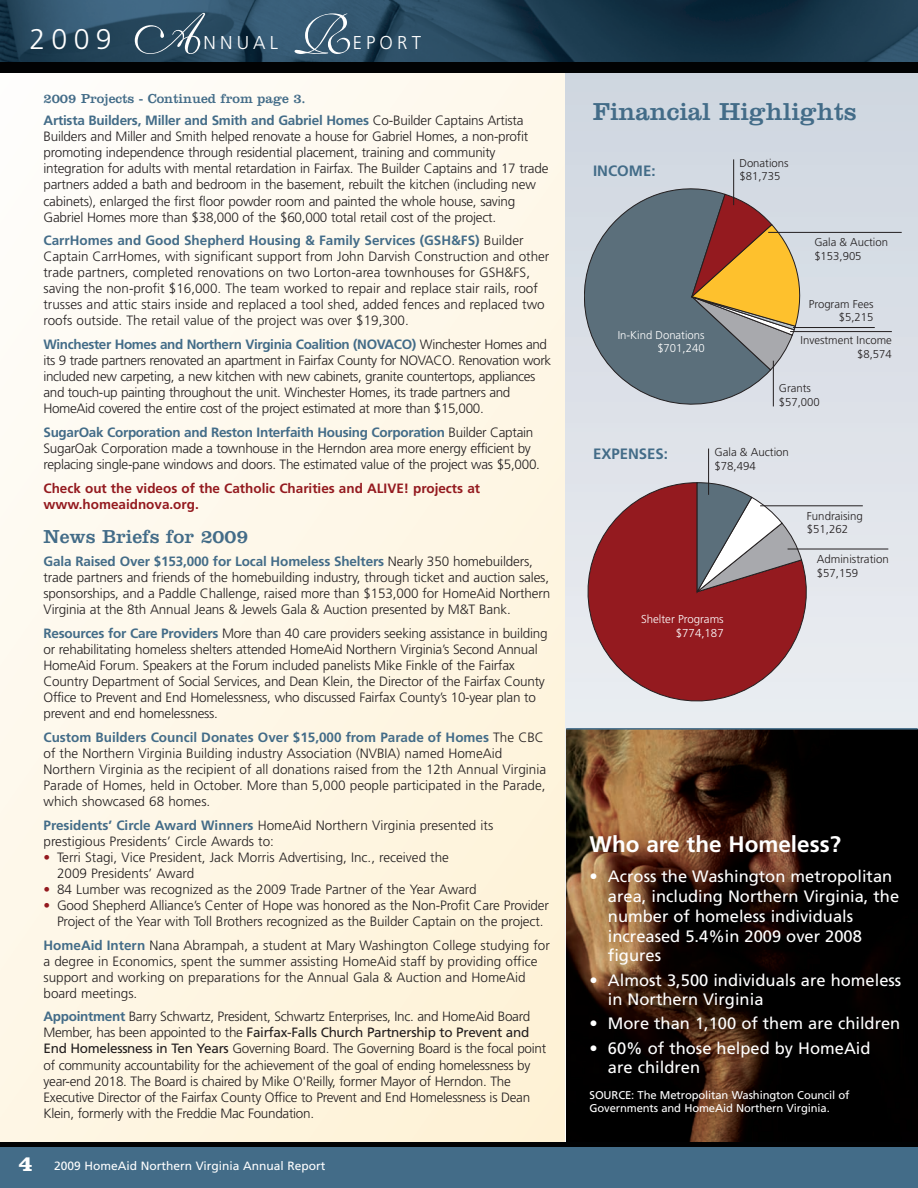
<style>
.page{position:relative;width:918px;height:1188px;background:#fff}
.page>*{position:absolute;margin:0;border:0;box-sizing:border-box;transform-origin:0 0}
.t1{font:57.6px "Shelley Volante Script";color:#fff}
.t2{font:300 28.5px "Frutiger";color:#fff}
.t3{font:25.5px "Clarendon";color:#436c88}
.t4{font:700 22.5px "Frutiger";color:#fff}
.t5{font:19.5px "Clarendon";color:#436c88}
.t6{font:300 18.6px "Frutiger";letter-spacing:.22em;color:#fff}
.t7{font:16.5px/19.8px "Frutiger";color:#fff}
.t8{font:700 15px "Frutiger";color:#436c88}
.t9{font:300 13.5px/16px "Frutiger";letter-spacing:-.015em;color:#231f20}
.t10{font:700 13.5px/16px "Frutiger";color:#941a1f}
.t11{font:13.5px "Clarendon";color:#436c88}
.t12{font:12px "Frutiger";color:#fff}
.t13{font:300 11.55px/13.8px "Frutiger";color:#231f20}
.t14{font:300 11.55px/13.8px "Frutiger";color:#fff;text-align:right}
.t15{font:300 11.4px/13.6px "Frutiger";color:#231f20}
.t16{font:300 11.4px/13.6px "Frutiger";color:#fff;text-align:right}
.t17{font:11.25px/13.5px "Frutiger";letter-spacing:-.01em;color:#fff}
.s1{font-family:"Shelley Volante Script";font-weight:400;font-size:57.6px}
.s2{font-weight:700;color:#436c88}
.s3{color:#941a1f}
.s4{font-weight:400}
.s5{font-family:"Clarendon";font-weight:700;font-size:22.5px}
</style>
<div class="page">
<div style="left:0;top:0;width:918px;height:1188px;background:linear-gradient(to bottom,#fdfaf4,#fdf3da)"></div>
<svg style="left:565px;top:72px;width:353px;height:1071px;background:#dadfe6"></svg>
<div style="left:0;top:0;width:918px;height:72px;background:#010203"></div>
<img style="left:0;top:0;width:918px;height:62px">
<svg style="left:584px;top:181px;width:222px;height:227px;background:#949189"></svg>
<hr style="left:733px;top:159px;width:1px;height:46px;background:#231f20">
<hr style="left:768px;top:232px;width:134px;height:1px;background:#231f20">
<hr style="left:793px;top:327px;width:82px;height:1px;background:#231f20">
<hr style="left:773px;top:361px;width:1px;height:45px;background:#231f20">
<hr style="left:790px;top:331px;width:102px;height:1px;background:#231f20">
<svg style="left:588px;top:482px;width:231px;height:219px;background:#a85257"></svg>
<svg style="left:696px;top:482px;width:106px;height:111px"></svg>
<hr style="left:708px;top:449px;width:1px;height:46px;background:#231f20">
<hr style="left:760px;top:505px;width:103px;height:1px;background:#231f20">
<hr style="left:788px;top:549px;width:100px;height:1px;background:#231f20">
<img style="left:566px;top:730px;width:352px;height:413px">
<hr style="left:566px;top:728px;width:352px;height:2px;background:#436c88">
<svg style="left:0;top:1143px;width:918px;height:5px;background:#0e171d"></svg>
<div style="left:0;top:1148px;width:918px;height:40px;background:#436c88"></div>
<h2 class="t2" style="left:29px;top:28px;width:176px">2009 <span class="s1">A</span></h2>
<h3 class="t6" style="left:204px;top:35px;width:76px">NNUAL</h3>
<h1 class="t1" style="left:292px;top:14px;width:62px">R</h1>
<h3 class="t6" style="left:353px;top:35px;width:70px">EPORT</h3>
<p class="t11" style="left:44px;top:94px;width:264px">2009 Projects - Continued from page 3.</p>
<p class="t9" style="left:44px;top:114px;width:507px"><span class="s2">Artista Builders, Miller and Smith and Gabriel Homes</span> Co-Builder Captains Artista Builders and Miller and Smith helped renovate a house for Gabriel Homes, a non-profit promoting independence through residential placement, training and community integration for adults with mental retardation in Fairfax. The Builder Captains and 17 trade partners added a bath and bedroom in the basement, rebuilt the kitchen (including new cabinets), enlarged the first floor powder room and painted the whole house, saving Gabriel Homes more than $38,000 of the $60,000 total retail cost of the project.</p>
<p class="t9" style="left:44px;top:234px;width:507px"><span class="s2">CarrHomes and Good Shepherd Housing &amp; Family Services (GSH&amp;FS)</span> Builder Captain CarrHomes, with significant support from John Darvish Construction and other trade partners, completed renovations on two Lorton-area townhouses for GSH&amp;FS, saving the non-profit $16,000. The team worked to repair and replace stair rails, roof trusses and attic stairs inside and replaced a tool shed, added fences and replaced two roofs outside. The retail value of the project was over $19,300.</p>
<p class="t9" style="left:44px;top:337px;width:509px"><span class="s2">Winchester Homes and Northern Virginia Coalition (NOVACO)</span> Winchester Homes and its 9 trade partners renovated an apartment in Fairfax County for NOVACO. Renovation work included new carpeting, a new kitchen with new cabinets, granite countertops, appliances and touch-up painting throughout the unit. Winchester Homes, its trade partners and HomeAid covered the entire cost of the project estimated at more than $15,000.</p>
<p class="t9" style="left:44px;top:425px;width:498px"><span class="s2">SugarOak Corporation and Reston Interfaith Housing Corporation</span> Builder Captain<br>SugarOak Corporation made a townhouse in the Herndon area more energy efficient by replacing single-pane windows and doors. The estimated value of the project was $5,000.</p>
<p class="t10" style="left:44px;top:481px;width:438px">Check out the videos of the Catholic Charities and ALIVE! projects at www.homeaidnova.org.</p>
<h3 class="t5" style="left:44px;top:530px;width:206px">News Briefs for 2009</h3>
<p class="t9" style="left:44px;top:555px;width:508px"><span class="s2">Gala Raised Over $153,000 for Local Homeless Shelters</span> Nearly 350 homebuilders, trade partners and friends of the homebuilding industry, through ticket and auction sales, sponsorships, and a Paddle Challenge, raised more than $153,000 for HomeAid Northern Virginia at the 8th Annual Jeans &amp; Jewels Gala &amp; Auction presented by M&amp;T Bank.</p>
<p class="t9" style="left:44px;top:626px;width:506px"><span class="s2">Resources for Care Providers</span> More than 40 care providers seeking assistance in building or rehabilitating homeless shelters attended HomeAid Northern Virginia’s Second Annual HomeAid Forum. Speakers at the Forum included panelists Mike Finkle of the Fairfax Country Department of Social Services, and Dean Klein, the Director of the Fairfax County Office to Prevent and End Homelessness, who discussed Fairfax County’s 10-year plan to prevent and end homelessness.</p>
<p class="t9" style="left:44px;top:730px;width:504px"><span class="s2">Custom Builders Council Donates Over $15,000 from Parade of Homes</span> The CBC of the Northern Virginia Building industry Association (NVBIA) named HomeAid Northern Virginia as the recipient of all donations raised from the 12th Annual Virginia Parade of Homes, held in October. More than 5,000 people participated in the Parade, which showcased 68 homes.</p>
<p class="t9" style="left:44px;top:818px;width:451px"><span class="s2">Presidents’ Circle Award Winners</span> HomeAid Northern Virginia presented its prestigious Presidents’ Circle Awards to:</p>
<p class="t9" style="left:57px;top:850px;width:394px;text-indent:-14px"><span class="s3">•</span> Terri Stagi, Vice President, Jack Morris Advertising, Inc., received the<br>2009 Presidents’ Award</p>
<p class="t9" style="left:44px;top:882px;width:435px"><span class="s3">•</span> 84 Lumber was recognized as the 2009 Trade Partner of the Year Award</p>
<p class="t9" style="left:44px;top:898px;width:507px;text-align:center"><span class="s3">•</span> Good Shepherd Alliance’s Center of Hope was honored as the Non-Profit Care Provider<br>Project of the Year with Toll Brothers recognized as the Builder Captain on the project.</p>
<p class="t9" style="left:44px;top:938px;width:508px"><span class="s2">HomeAid Intern</span> Nana Abrampah, a student at Mary Washington College studying for a degree in Economics, spent the summer assisting HomeAid staff by providing office support and working on preparations for the Annual Gala &amp; Auction and HomeAid board meetings.</p>
<p class="t9" style="left:44px;top:1010px;width:504px"><span class="s2">Appointment</span> Barry Schwartz, President, Schwartz Enterprises, Inc. and HomeAid Board Member, has been appointed to the <span class="s4">Fairfax-Falls Church Partnership to Prevent and End Homelessness in Ten Years</span> Governing Board. The Governing Board is the focal point of community accountability for the achievement of the goal of ending homelessness by year-end 2018. The Board is chaired by Mike O'Reilly, former Mayor of Herndon. The Executive Director of the Fairfax County Office to Prevent and End Homelessness is Dean Klein, formerly with the Freddie Mac Foundation.</p>
<p class="t12" style="left:19px;top:1161px;width:308px"><span class="s5">4</span> 2009 HomeAid Northern Virginia Annual Report</p>
<h3 class="t3" style="left:593px;top:103px;width:265px">Financial Highlights</h3>
<p class="t8" style="left:593px;top:165px;width:64px">INCOME:</p>
<p class="t15" style="left:739px;top:157px;width:51px">Donations $81,735</p>
<p class="t16" style="left:618px;top:329px;width:88px">In-Kind Donations $701,240</p>
<p class="t15" style="left:814px;top:236px;width:75px">Gala &amp; Auction $153,905</p>
<p class="t15" style="left:809px;top:298px;width:66px;text-align:right">Program Fees $5,215</p>
<p class="t15" style="left:801px;top:334px;width:93px;text-align:right">Investment Income $8,574</p>
<p class="t15" style="left:779px;top:382px;width:42px">Grants $57,000</p>
<p class="t8" style="left:593px;top:448px;width:77px">EXPENSES:</p>
<p class="t13" style="left:714px;top:446px;width:76px">Gala &amp; Auction $78,494</p>
<p class="t13" style="left:807px;top:510px;width:58px">Fundraising $51,262</p>
<p class="t13" style="left:817px;top:553px;width:74px">Administration $57,159</p>
<p class="t14" style="left:641px;top:613px;width:84px">Shelter Programs $774,187</p>
<h3 class="t4" style="left:590px;top:835px;width:253px">Who are the Homeless?</h3>
<p class="t7" style="left:608px;top:868px;width:293px;text-indent:-18px">• Across the Washington metropolitan area, including Northern Virginia, the number of homeless individuals increased 5.4%in 2009 over 2008 figures</p>
<p class="t7" style="left:608px;top:971px;width:295px;text-indent:-18px">• Almost 3,500 individuals are homeless in Northern Virginia</p>
<p class="t7" style="left:590px;top:1015px;width:312px">• More than 1,100 of them are children</p>
<p class="t7" style="left:608px;top:1039px;width:264px;text-indent:-18px">• 60% of those helped by HomeAid are children</p>
<p class="t17" style="left:590px;top:1089px;width:262px">SOURCE: The Metropolitan Washington Council of<br>Governments and HomeAid Northern Virginia.</p>
</div>
